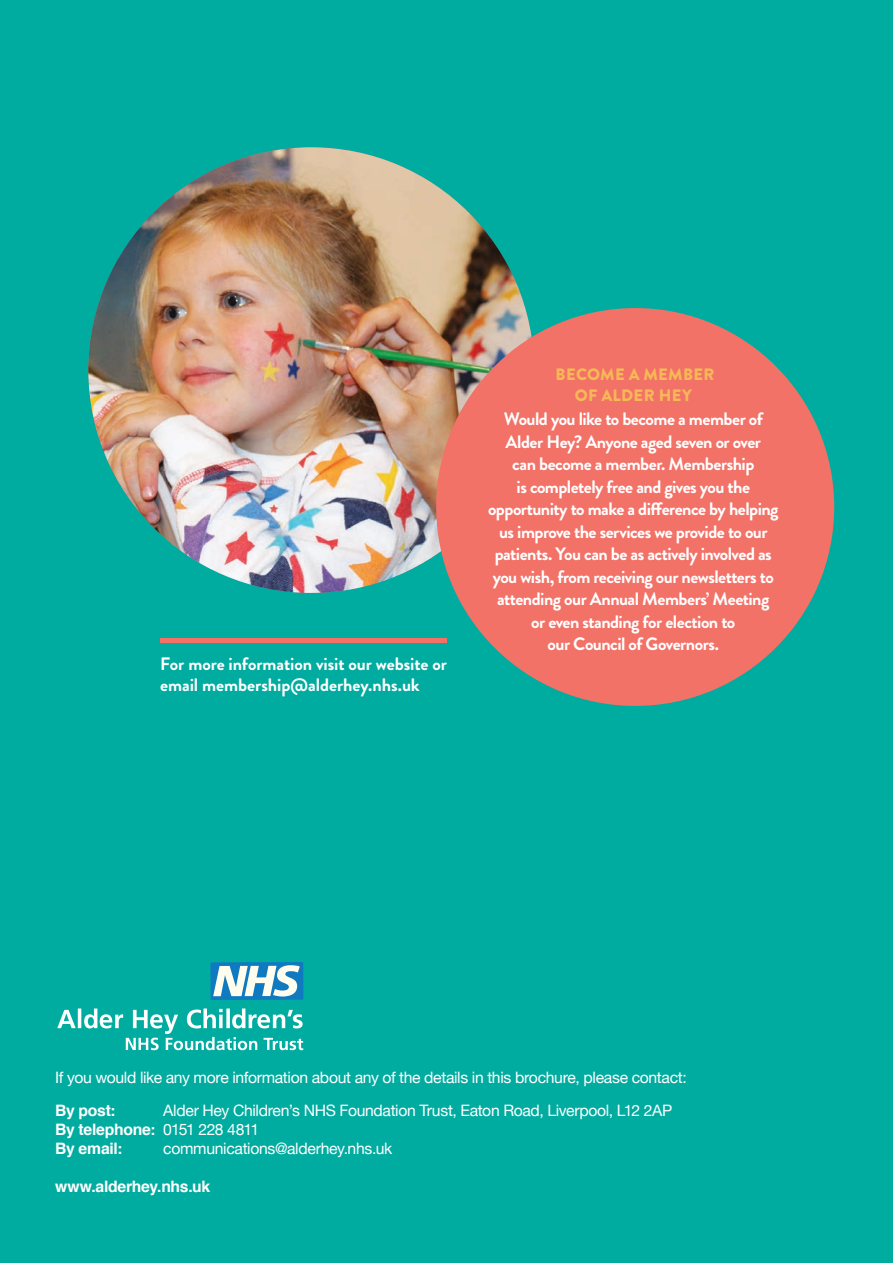
<style>
.page{position:relative;width:893px;height:1263px;background:#00aca0}
.page>*{position:absolute;margin:0;border:0;box-sizing:border-box;transform-origin:0 0}
.t1{font:700 18px/22.5px "Brandon Grotesque";letter-spacing:-.03em;color:#fff;text-align:center}
.t2{font:700 18px/21px "Brandon Grotesque";letter-spacing:-.005em;color:#fff}
.t3{font:900 16.5px/21px "Brandon Grotesque";letter-spacing:.015em;color:#f7b856;text-align:center}
.t4{font:15.75px "Helvetica Neue";letter-spacing:-.02em;color:#fff}
.t5{font:700 15.75px/18.9px "Helvetica";letter-spacing:-.02em;color:#fff}
.s1{font-family:"Helvetica Neue";font-weight:400}
</style>
<div class="page">
<img style="left:88px;top:147px;width:446px;height:446px;border-radius:223px">
<div style="left:436px;top:308px;width:398px;height:398px;background:#f27268;border-radius:50%"></div>
<hr style="left:160px;top:638px;width:286px;height:4px;background:#f27268">
<div style="left:210px;top:962px;width:93px;height:38px;background:#107ac0"></div>
<svg style="left:213px;top:965px;width:87px;height:31px"></svg>
<svg style="left:57px;top:1008px;width:246px;height:42px"></svg>
<p class="t2" style="left:160px;top:653px;width:288px">For more information visit our website or email membership@alderhey.nhs.uk</p>
<p class="t3" style="left:556px;top:364px;width:160px">BECOME A MEMBER<br>OF ALDER HEY</p>
<p class="t1" style="left:488px;top:408px;width:292px">Would you like to become a member of Alder Hey? Anyone aged seven or over<br>can become a member. Membership<br>is completely free and gives you the opportunity to make a difference by helping us improve the services we provide to our patients. You can be as actively involved as you wish, from receiving our newsletters to attending our Annual Members’ Meeting or even standing for election to<br>our Council of Governors.</p>
<p class="t4" style="left:55px;top:1066px;width:633px">If you would like any more information about any of the details in this brochure, please contact:</p>
<p class="t5" style="left:55px;top:1101px;width:62px">By post:</p>
<p class="t4" style="left:163px;top:1099px;width:511px">Alder Hey Children’s NHS Foundation Trust, Eaton Road, Liverpool, L12 2AP</p>
<p class="t5" style="left:55px;top:1120px;width:205px">By telephone: <span class="s1">0151 228 4811<br></span>By email:</p>
<p class="t4" style="left:163px;top:1137px;width:231px">communications@alderhey.nhs.uk</p>
<p class="t5" style="left:55px;top:1177px;width:156px">www.alderhey.nhs.uk</p>
</div>
